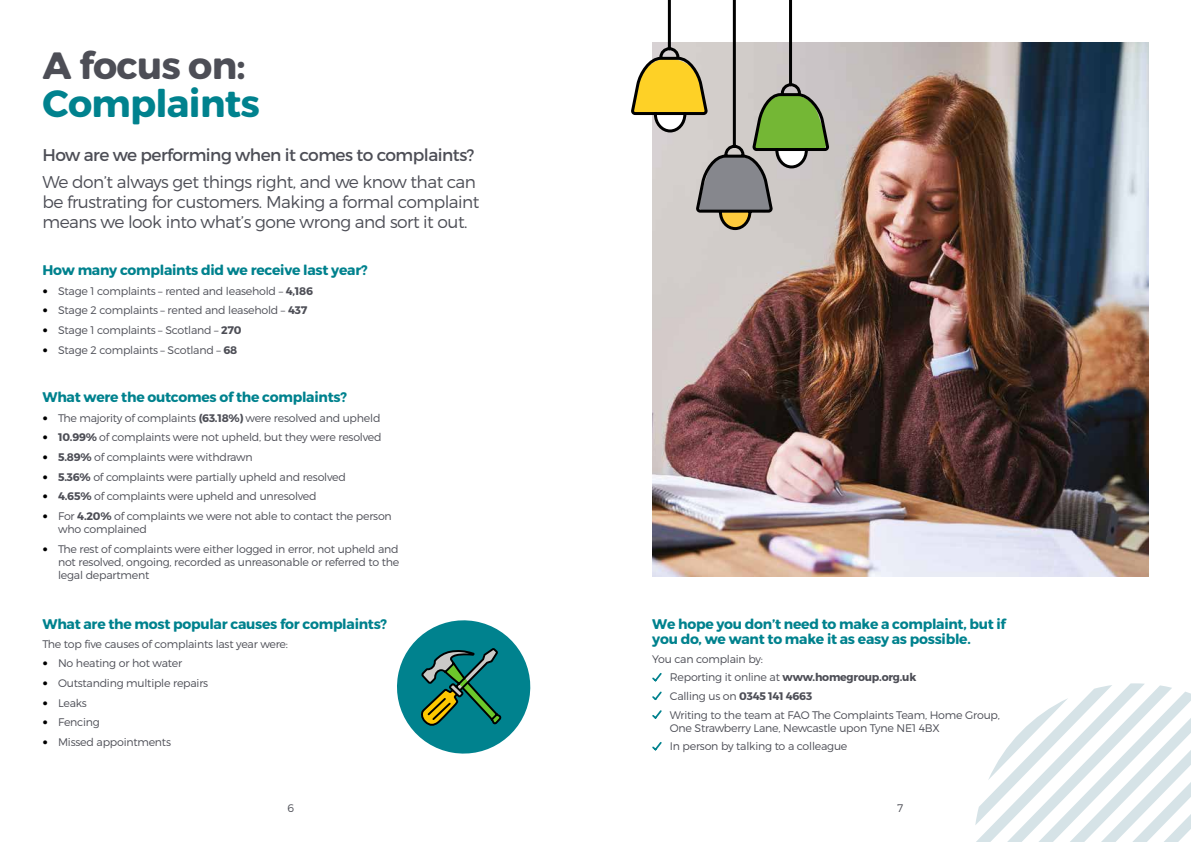
<style>
.page{position:relative;width:1191px;height:842px;background:#fff}
.page>*{position:absolute;margin:0;border:0;box-sizing:border-box;transform-origin:0 0}
.t1{font:38px "Trueno Round Bd";letter-spacing:-.02em;color:#00828e}
.t2{font:38px "Trueno Round Bd";letter-spacing:-.02em;color:#4d4e56}
.t3{font:17px/20px "Trueno Lt";letter-spacing:-.03em;color:#4d4e56}
.t4{font:17px "Trueno Rg";letter-spacing:-.03em;color:#4d4e56}
.t5{font:14px/15px "Trueno Round Bd";letter-spacing:-.02em;color:#00828e}
.t6{font:11px/19.7px "Trueno Lt";letter-spacing:-.02em;color:#4d4e56}
.t7{font:11px "Trueno Bd";letter-spacing:-.02em;color:#4d4e56}
.s1{font-family:"Trueno Bd"}
.s2{font-family:"Trueno Lt"}
</style>
<div class="page">
<svg style="left:975px;top:683px;width:216px;height:159px"></svg>
<svg style="left:652px;top:673px;width:10px;height:9px"></svg>
<svg style="left:652px;top:691px;width:10px;height:9px"></svg>
<svg style="left:652px;top:710px;width:10px;height:9px"></svg>
<svg style="left:652px;top:742px;width:10px;height:9px"></svg>
<img style="left:652px;top:43px;width:496px;height:533px">
<svg style="left:631px;top:0;width:221px;height:232px"></svg>
<svg style="left:397px;top:620px;width:134px;height:134px"></svg>
<h1 class="t2" style="left:43px;top:42px;width:205px">A focus on:</h1>
<h1 class="t1" style="left:43px;top:80px;width:219px">Complaints</h1>
<h2 class="t4" style="left:43px;top:145px;width:433px">How are we performing when it comes to complaints?</h2>
<h2 class="t3" style="left:43px;top:172px;width:438px">We don’t always get things right, and we know that can be frustrating for customers. Making a formal complaint means we look into what’s gone wrong and sort it out.</h2>
<p class="t5" style="left:43px;top:263px;width:327px">How many complaints did we receive last year?</p>
<p class="t6" style="left:58px;top:281px;width:256px">Stage 1 complaints – rented and leasehold – <span class="s1">4,186<br></span>Stage 2 complaints – rented and leasehold – <span class="s1">437<br></span>Stage 1 complaints – Scotland – <span class="s1">270<br></span>Stage 2 complaints – Scotland – <span class="s1">68</span></p>
<p class="t5" style="left:43px;top:390px;width:306px">What were the outcomes of the complaints?</p>
<p class="t6" style="left:58px;top:408px;width:335px">The majority of complaints <span class="s1">(63.18%)</span> were resolved and upheld <span class="s1">10.99%</span> of complaints were not upheld, but they were resolved <span class="s1">5.89%</span> of complaints were withdrawn<br><span class="s1">5.36%</span> of complaints were partially upheld and resolved<br><span class="s1">4.65%</span> of complaints were upheld and unresolved<br>For <span class="s1">4.20%</span> of complaints we were not able to contact the person</p>
<p class="t6" style="left:58px;top:519px;width:342px">who complained<br>The rest of complaints were either logged in error, not upheld and</p>
<p class="t6" style="left:58px;top:555px;width:343px;line-height:13px">not resolved, ongoing, recorded as unreasonable or referred to the legal department</p>
<p class="t5" style="left:43px;top:617px;width:346px">What are the most popular causes for complaints?</p>
<p class="t6" style="left:58px;top:634px;width:231px;text-indent:-16px">The top five causes of complaints last year were:<br>No heating or hot water<br>Outstanding multiple repairs<br>Leaks<br>Fencing<br>Missed appointments</p>
<p class="t5" style="left:652px;top:617px;width:355px">We hope you don’t need to make a complaint, but if you do, we want to make it as easy as possible.</p>
<p class="t6" style="left:652px;top:649px;width:112px">You can complain by:</p>
<p class="t7" style="left:670px;top:671px;width:248px"><span class="s2">Reporting it online at</span> www.homegroup.org.uk</p>
<p class="t6" style="left:670px;top:687px;width:332px;line-height:18.7px">Calling us on <span class="s1">0345 141 4663<br></span>Writing to the team at FAO The Complaints Team, Home Group,</p>
<p class="t6" style="left:670px;top:718px;width:271px;line-height:18.7px">One Strawberry Lane, Newcastle upon Tyne NE1 4BX<br>In person by talking to a colleague</p>
<p class="t6" style="left:287px;top:798px;width:8px">6</p>
<p class="t6" style="left:897px;top:798px;width:8px">7</p>
</div>
